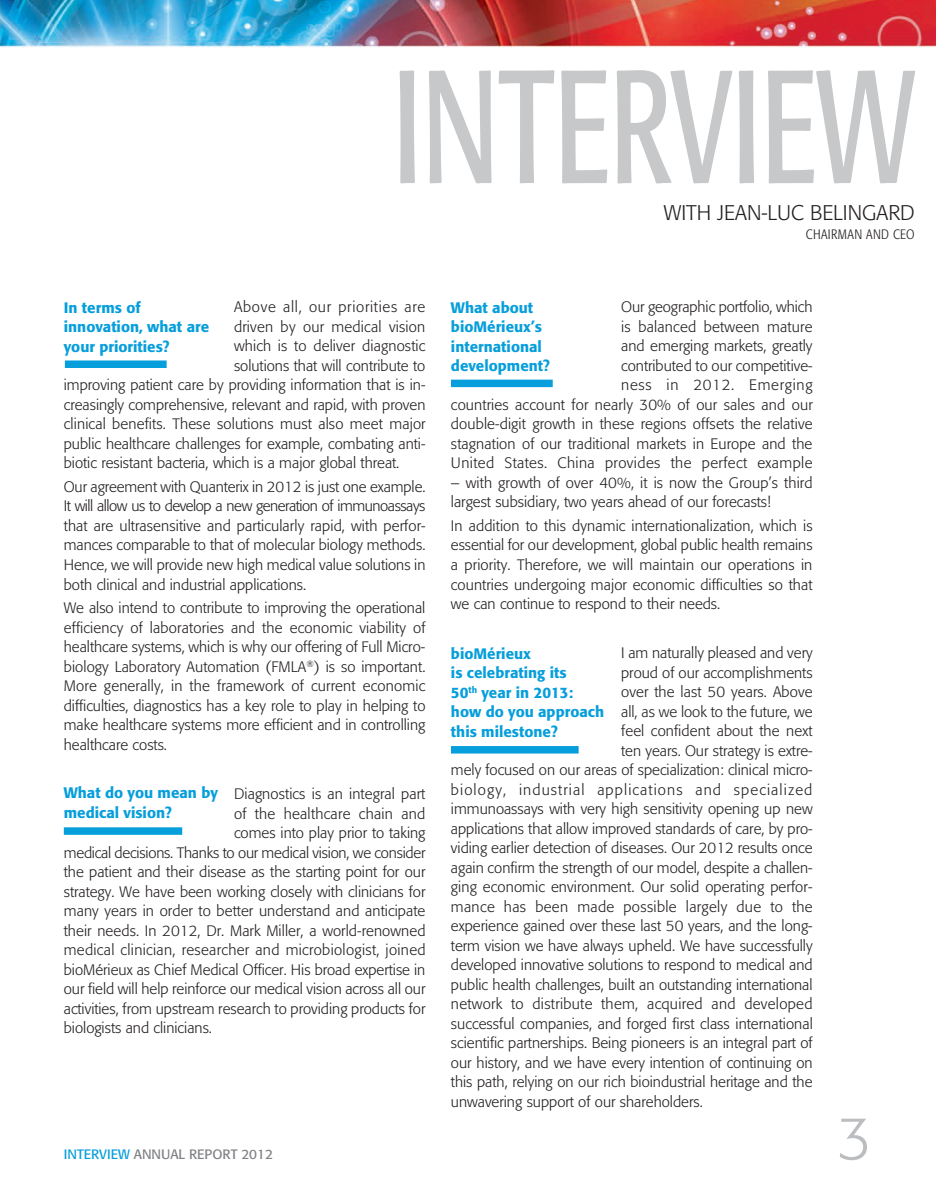
<style>
.page{position:relative;width:936px;height:1191px;background:#fff}
.page>*{position:absolute;margin:0;border:0;box-sizing:border-box;transform-origin:0 0}
.t1{font:condensed 159px "Formata";color:#c7c8ca;scale:.8 1}
.t2{font:300 60px "Formata";color:#bcbdc0}
.t3{font:300 21px "Formata";color:#231f20}
.t4{font:300 15px/19.5px "Formata";color:#231f20;text-align:justify}
.t5{font:500 15px/19.5px "Formata";color:#069edb}
.t6{font:300 15px "Formata";letter-spacing:.02em;color:#231f20}
.t7{font:300 15px "Formata";letter-spacing:.075em;color:#231f20}
.t8{font:300 15px "Formata";letter-spacing:.05em;color:#231f20}
.t9{font:13.5px "Formata";color:#808285}
.t10{font:300 condensed 13.5px "Formata";letter-spacing:.03em;color:#231f20}
.s1{color:#069edb}
</style>
<div class="page">
<img style="left:0;top:0;width:935px;height:835px">
<div style="left:65px;top:360px;width:102px;height:8px;background:#069edb"></div>
<div style="left:451px;top:379px;width:101px;height:8px;background:#069edb"></div>
<div style="left:451px;top:746px;width:127px;height:7px;background:#069edb"></div>
<div style="left:64px;top:827px;width:118px;height:8px;background:#069edb"></div>
<h1 class="t1" style="left:392px;top:34px;width:654px">INTERVIEW</h1>
<h3 class="t3" style="left:663px;top:200px;width:252px">WITH JEAN-LUC BELINGARD</h3>
<p class="t10" style="left:805px;top:227px;width:110px">CHAIRMAN AND CEO</p>
<p class="t8" style="left:234px;top:298px;width:193px">Above all, our priorities are</p>
<p class="t4" style="left:234px;top:317px;width:193px">driven by our medical vision</p>
<p class="t4" style="left:234px;top:336px;width:193px">which is to deliver diagnostic</p>
<p class="t4" style="left:234px;top:356px;width:193px">solutions that will contribute to</p>
<p class="t4" style="left:64px;top:375px;width:363px">improving patient care by providing information that is in-</p>
<p class="t4" style="left:64px;top:395px;width:363px">creasingly comprehensive, relevant and rapid, with proven</p>
<p class="t4" style="left:64px;top:414px;width:363px">clinical benefits. These solutions must also meet major</p>
<p class="t4" style="left:64px;top:434px;width:363px">public healthcare challenges for example, combating anti-</p>
<p class="t4" style="left:64px;top:453px;width:337px">biotic resistant bacteria, which is a major global threat.</p>
<p class="t4" style="left:64px;top:477px;width:363px">Our agreement with Quanterix in 2012 is just one example.<br>It will allow us to develop a new generation of immunoassays that are ultrasensitive and particularly rapid, with perfor&shy;mances comparable to that of molecular biology methods.<br>Hence, we will provide new high medical value solutions in both clinical and industrial applications.</p>
<p class="t4" style="left:64px;top:598px;width:363px">We also intend to contribute to improving the operational efficiency of laboratories and the economic viability of healthcare systems, which is why our offering of Full Micro&shy;biology Laboratory Automation (FMLA<sup>®</sup>) is so important.<br>More generally, in the framework of current economic difficulties, diagnostics has a key role to play in helping to make healthcare systems more efficient and in controlling healthcare costs.</p>
<p class="t4" style="left:234px;top:784px;width:193px">Diagnostics is an integral part</p>
<p class="t6" style="left:234px;top:804px;width:193px">of the healthcare chain and</p>
<p class="t4" style="left:234px;top:823px;width:193px">comes into play prior to taking</p>
<p class="t4" style="left:64px;top:842px;width:363px">medical decisions. Thanks to our medical vision, we consider</p>
<p class="t4" style="left:64px;top:862px;width:363px">the patient and their disease as the starting point for our</p>
<p class="t4" style="left:64px;top:881px;width:363px">strategy. We have been working closely with clinicians for</p>
<p class="t4" style="left:64px;top:901px;width:363px">many years in order to better understand and anticipate</p>
<p class="t4" style="left:64px;top:920px;width:363px">their needs. In 2012, Dr. Mark Miller, a world-renowned</p>
<p class="t6" style="left:64px;top:941px;width:363px">medical clinician, researcher and microbiologist, joined</p>
<p class="t4" style="left:64px;top:959px;width:363px">bioMérieux as Chief Medical Officer. His broad expertise in</p>
<p class="t4" style="left:64px;top:979px;width:363px">our field will help reinforce our medical vision across all our</p>
<p class="t4" style="left:64px;top:998px;width:363px">activities, from upstream research to providing products for</p>
<p class="t4" style="left:64px;top:1018px;width:150px">biologists and clinicians.</p>
<p class="t5" style="left:64px;top:298px;width:147px">In terms of innovation, what are your priorities?</p>
<p class="t5" style="left:64px;top:783px;width:156px">What do you mean by medical vision?</p>
<p class="t9" style="left:64px;top:1146px;width:210px"><span class="s1">INTERVIEW</span> ANNUAL REPORT 2012</p>
<p class="t4" style="left:451px;top:297px;width:363px;text-align:right">Our geographic portfolio, which<br>is balanced between mature<br>and emerging markets, greatly<br>contributed to our competitive-<br>ness in 2012. Emerging<br>countries account for nearly 30% of our sales and our double-digit growth in these regions offsets the relative stagnation of our traditional markets in Europe and the United States. China provides the perfect example</p>
<p class="t4" style="left:451px;top:473px;width:363px">– with growth of over 40%, it is now the Group’s third largest subsidiary, two years ahead of our forecasts!</p>
<p class="t4" style="left:451px;top:516px;width:363px">In addition to this dynamic internationalization, which is essential for our development, global public health remains a priority. Therefore, we will maintain our operations in countries undergoing major economic difficulties so that we can continue to respond to their needs.</p>
<p class="t4" style="left:621px;top:643px;width:193px">I am naturally pleased and very</p>
<p class="t4" style="left:621px;top:663px;width:193px">proud of our accomplishments</p>
<p class="t4" style="left:621px;top:682px;width:193px">over the last 50 years. Above</p>
<p class="t4" style="left:621px;top:702px;width:193px">all, as we look to the future, we</p>
<p class="t4" style="left:621px;top:721px;width:193px">feel confident about the next</p>
<p class="t4" style="left:621px;top:741px;width:193px">ten years. Our strategy is extre-</p>
<p class="t4" style="left:451px;top:760px;width:363px">mely focused on our areas of specialization: clinical micro-</p>
<p class="t7" style="left:451px;top:781px;width:363px">biology, industrial applications and specialized</p>
<p class="t4" style="left:451px;top:799px;width:363px">immunoassays with very high sensitivity opening up new</p>
<p class="t4" style="left:451px;top:819px;width:363px">applications that allow improved standards of care, by pro-</p>
<p class="t4" style="left:451px;top:838px;width:363px">viding earlier detection of diseases. Our 2012 results once</p>
<p class="t4" style="left:451px;top:858px;width:363px">again confirm the strength of our model, despite a challen-</p>
<p class="t4" style="left:451px;top:877px;width:363px">ging economic environment. Our solid operating perfor-</p>
<p class="t6" style="left:451px;top:898px;width:363px">mance has been made possible largely due to the</p>
<p class="t4" style="left:451px;top:916px;width:363px">experience gained over these last 50 years, and the long-</p>
<p class="t4" style="left:451px;top:936px;width:363px">term vision we have always upheld. We have successfully</p>
<p class="t4" style="left:451px;top:955px;width:363px">developed innovative solutions to respond to medical and</p>
<p class="t4" style="left:451px;top:975px;width:363px">public health challenges, built an outstanding international</p>
<p class="t6" style="left:451px;top:995px;width:363px">network to distribute them, acquired and developed</p>
<p class="t4" style="left:451px;top:1014px;width:363px">successful companies, and forged first class international</p>
<p class="t4" style="left:451px;top:1033px;width:363px">scientific partnerships. Being pioneers is an integral part of</p>
<p class="t4" style="left:451px;top:1053px;width:363px">our history, and we have every intention of continuing on</p>
<p class="t4" style="left:451px;top:1072px;width:363px">this path, relying on our rich bioindustrial heritage and the</p>
<p class="t4" style="left:451px;top:1092px;width:253px">unwavering support of our shareholders.</p>
<p class="t5" style="left:451px;top:298px;width:101px">What about bioMérieux’s international development?</p>
<p class="t5" style="left:451px;top:643px;width:155px">bioMérieux<br>is celebrating its<br>50<sup>th</sup> year in 2013: how do you approach this milestone?</p>
<h2 class="t2" style="left:837px;top:1103px;width:36px">3</h2>
</div>
